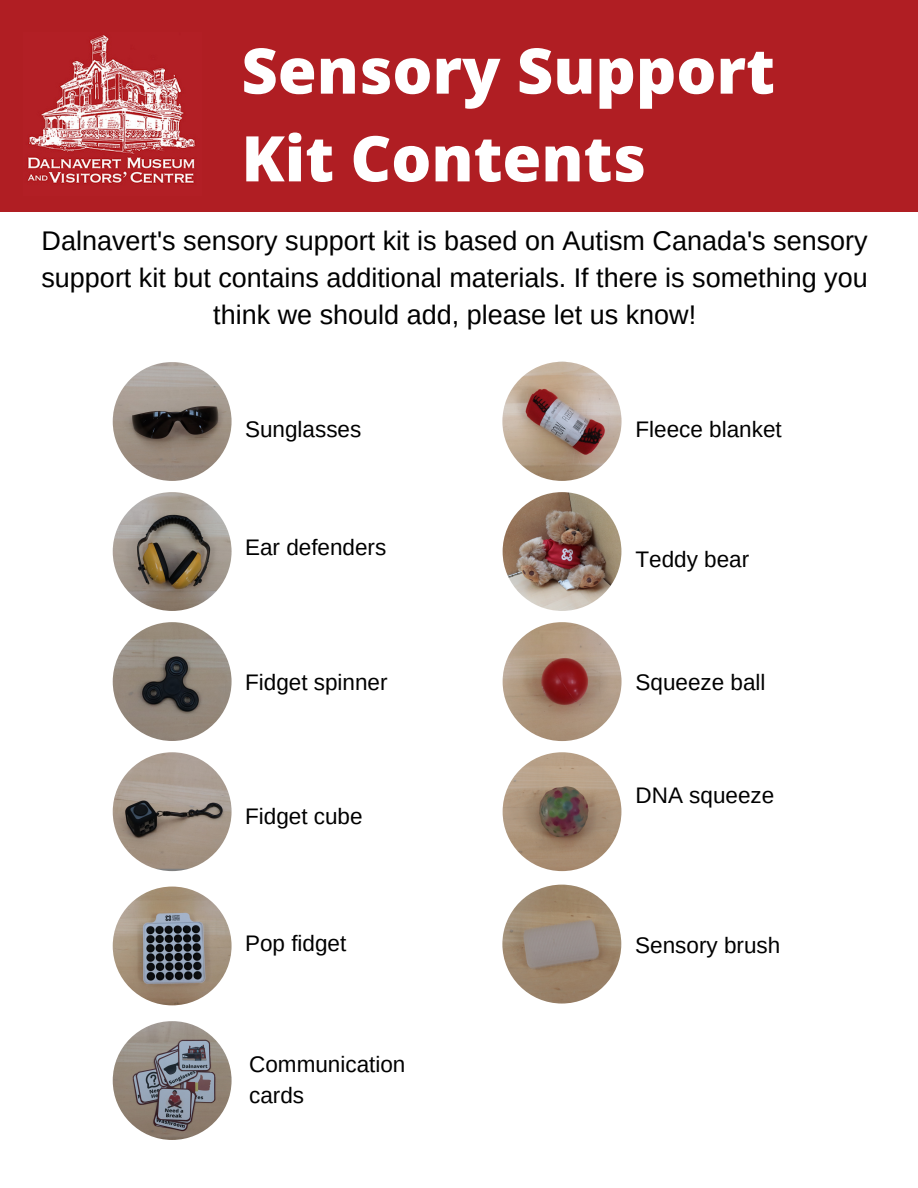
<style>
.page{position:relative;width:918px;height:1188px;background:#fff}
.page>*{position:absolute;margin:0;border:0;box-sizing:border-box;transform-origin:0 0}
.t1{font:800 63px/87.8px "Open Sans";color:#fff}
.t2{font:27px/37.2px "Arimo";color:#000;text-align:center}
.t3{font:22.5px/31.5px "Arimo";color:#000}
</style>
<div class="page">
<div style="left:0;top:0;width:918px;height:211px;background:#b01e23"></div>
<img style="left:27px;top:35px;width:169px;height:149px">
<img style="left:113px;top:362px;width:119px;height:119px;border-radius:50%">
<img style="left:502px;top:362px;width:120px;height:119px;border-radius:50%">
<img style="left:113px;top:492px;width:119px;height:119px;border-radius:50%">
<img style="left:503px;top:492px;width:118px;height:119px;border-radius:50%">
<img style="left:113px;top:622px;width:119px;height:119px;border-radius:50%">
<img style="left:503px;top:622px;width:119px;height:119px;border-radius:50%">
<img style="left:113px;top:752px;width:119px;height:119px;border-radius:50%">
<img style="left:503px;top:752px;width:118px;height:119px;border-radius:50%">
<img style="left:113px;top:887px;width:119px;height:118px;border-radius:50%">
<img style="left:502px;top:885px;width:119px;height:119px;border-radius:50%">
<img style="left:113px;top:1021px;width:119px;height:119px;border-radius:50%">
<h1 class="t1" style="left:241px;top:25px;width:535px">Sensory Support<br>Kit Contents</h1>
<h2 class="t2" style="left:41px;top:222px;width:828px">Dalnavert's sensory support kit is based on Autism Canada's sensory support kit but contains additional materials. If there is something you think we should add, please let us know!</h2>
<p class="t3" style="left:245px;top:413px;width:118px">Sunglasses</p>
<p class="t3" style="left:636px;top:413px;width:148px">Fleece blanket</p>
<p class="t3" style="left:245px;top:532px;width:143px">Ear defenders</p>
<p class="t3" style="left:636px;top:543px;width:115px">Teddy bear</p>
<p class="t3" style="left:245px;top:667px;width:144px">Fidget spinner</p>
<p class="t3" style="left:636px;top:667px;width:132px">Squeeze ball</p>
<p class="t3" style="left:245px;top:800px;width:119px">Fidget cube</p>
<p class="t3" style="left:636px;top:779px;width:140px">DNA squeeze</p>
<p class="t3" style="left:245px;top:927px;width:103px">Pop fidget</p>
<p class="t3" style="left:635px;top:929px;width:147px">Sensory brush</p>
<p class="t3" style="left:249px;top:1048px;width:158px">Communication cards</p>
</div>
